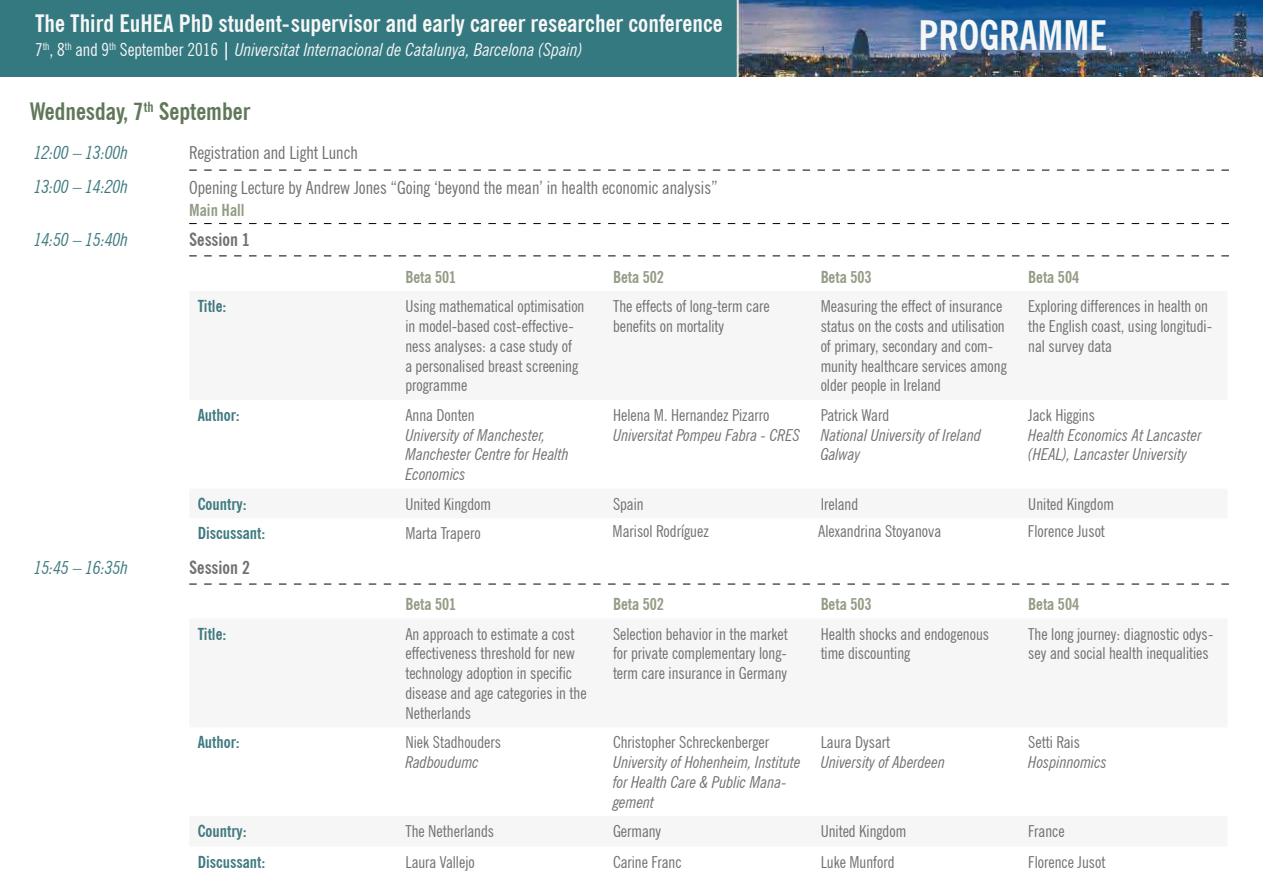
<style>
.page{position:relative;width:1263px;height:893px;background:#fff}
.page>*{position:absolute;margin:0;border:0;box-sizing:border-box;transform-origin:0 0}
.t1{font:700 condensed 40.5px "News Gothic BT";color:#f6f6f6}
.t2{font:700 condensed 24px "News Gothic BT";color:#f6f6f6}
.t3{font:700 condensed 24px "News Gothic BT";color:#607859}
.t4{font:condensed 18px "News Gothic BT";color:#707172}
.t5{font:italic condensed 18px "News Gothic BT";color:#f6f6f6}
.t6{font:italic condensed 18px "News Gothic BT";color:#3f7a80}
.t7{font:700 condensed 18px "News Gothic BT";color:#707172}
.t8{font:condensed 16.5px/19.8px "News Gothic BT";color:#707172}
.t9{font:italic condensed 16.5px/19.8px "News Gothic BT";color:#707172}
.t10{font:700 condensed 16.5px "News Gothic BT";color:#939c85}
.t11{font:700 condensed 16.5px "News Gothic BT";color:#3f7a80}
.s1{font-style:normal}
.s2{font-weight:700;font-style:normal}
</style>
<div class="page">
<img style="left:0;top:0;width:1263px;height:76px">
<svg style="left:189px;top:170px;width:1040px;height:1px"></svg>
<svg style="left:189px;top:223px;width:1040px;height:1px"></svg>
<svg style="left:189px;top:256px;width:1040px;height:1px"></svg>
<svg style="left:189px;top:584px;width:1040px;height:1px"></svg>
<h2 class="t2" style="left:35px;top:9px;width:689px">The Third EuHEA PhD student-supervisor and early career researcher conference</h2>
<p class="t5" style="left:35px;top:39px;width:549px"><span class="s1">7</span><sup>th</sup><span class="s1">, 8</span><sup>th</sup> <span class="s1">and 9</span><sup>th</sup> <span class="s1">September 2016</span> <span class="s2">|</span> Universitat Internacional de Catalunya, Barcelona (Spain)</p>
<h2 class="t3" style="left:30px;top:97px;width:222px">Wednesday, 7<sup>th</sup> September</h2>
<p class="t6" style="left:34px;top:142px;width:95px">12:00 – 13:00h</p>
<p class="t4" style="left:189px;top:142px;width:170px">Registration and Light Lunch</p>
<h1 class="t1" style="left:918px;top:11px;width:190px">PROGRAMME</h1>
<p class="t6" style="left:34px;top:176px;width:95px">13:00 – 14:20h</p>
<p class="t4" style="left:189px;top:177px;width:530px">Opening Lecture by Andrew Jones “Going ‘beyond the mean’ in health economic analysis”</p>
<p class="t10" style="left:189px;top:200px;width:57px">Main Hall</p>
<p class="t6" style="left:34px;top:229px;width:95px">14:50 – 15:40h</p>
<p class="t7" style="left:189px;top:228px;width:62px">Session 1</p>
<p class="t10" style="left:405px;top:267px;width:52px">Beta 501</p>
<p class="t10" style="left:613px;top:267px;width:52px">Beta 502</p>
<p class="t10" style="left:821px;top:267px;width:52px">Beta 503</p>
<p class="t10" style="left:1028px;top:267px;width:52px">Beta 504</p>
<p class="t11" style="left:198px;top:296px;width:30px">Title:</p>
<p class="t8" style="left:405px;top:296px;width:181px">Using mathematical optimisation in model-based cost-effective&shy;ness analyses: a case study of<br>a personalised breast screening programme</p>
<p class="t8" style="left:613px;top:296px;width:158px">The effects of long-term care benefits on mortality</p>
<p class="t8" style="left:821px;top:296px;width:188px">Measuring the effect of insurance status on the costs and utilisation of primary, secondary and com&shy;munity healthcare services among older people in Ireland</p>
<p class="t8" style="left:1028px;top:296px;width:185px">Exploring differences in health on the English coast, using longitudi&shy;nal survey data</p>
<p class="t11" style="left:198px;top:405px;width:44px">Author:</p>
<p class="t8" style="left:405px;top:405px;width:71px">Anna Donten</p>
<p class="t9" style="left:405px;top:425px;width:165px">University of Manchester,<br>Manchester Centre for Health<br>Economics</p>
<p class="t8" style="left:613px;top:405px;width:158px">Helena M. Hernandez Pizarro</p>
<p class="t9" style="left:613px;top:425px;width:188px">Universitat Pompeu Fabra - CRES</p>
<p class="t8" style="left:821px;top:405px;width:70px">Patrick Ward</p>
<p class="t9" style="left:821px;top:425px;width:162px">National University of Ireland<br>Galway</p>
<p class="t8" style="left:1028px;top:405px;width:68px">Jack Higgins</p>
<p class="t9" style="left:1028px;top:425px;width:175px">Health Economics At Lancaster (HEAL), Lancaster University</p>
<p class="t11" style="left:198px;top:494px;width:51px">Country:</p>
<p class="t8" style="left:405px;top:494px;width:87px">United Kingdom</p>
<p class="t8" style="left:613px;top:494px;width:32px">Spain</p>
<p class="t8" style="left:821px;top:494px;width:39px">Ireland</p>
<p class="t8" style="left:1028px;top:494px;width:87px">United Kingdom</p>
<p class="t11" style="left:198px;top:523px;width:69px">Discussant:</p>
<p class="t8" style="left:405px;top:523px;width:77px">Marta Trapero</p>
<p class="t8" style="left:613px;top:521px;width:98px">Marisol Rodríguez</p>
<p class="t8" style="left:818px;top:521px;width:124px">Alexandrina Stoyanova</p>
<p class="t8" style="left:1028px;top:521px;width:78px">Florence Jusot</p>
<p class="t6" style="left:34px;top:557px;width:95px">15:45 – 16:35h</p>
<p class="t7" style="left:189px;top:556px;width:62px">Session 2</p>
<p class="t10" style="left:405px;top:594px;width:52px">Beta 501</p>
<p class="t10" style="left:613px;top:594px;width:52px">Beta 502</p>
<p class="t10" style="left:821px;top:594px;width:52px">Beta 503</p>
<p class="t10" style="left:1028px;top:594px;width:52px">Beta 504</p>
<p class="t11" style="left:198px;top:623px;width:30px">Title:</p>
<p class="t8" style="left:405px;top:624px;width:183px">An approach to estimate a cost effectiveness threshold for new technology adoption in specific disease and age categories in the<br>Netherlands</p>
<p class="t8" style="left:613px;top:624px;width:176px;text-align:justify">Selection behavior in the market for private complementary long&shy;term care insurance in Germany</p>
<p class="t8" style="left:821px;top:624px;width:170px">Health shocks and endogenous time discounting</p>
<p class="t8" style="left:1028px;top:624px;width:187px">The long journey: diagnostic odys&shy;sey and social health inequalities</p>
<p class="t11" style="left:198px;top:732px;width:44px">Author:</p>
<p class="t8" style="left:405px;top:732px;width:97px">Niek Stadhouders</p>
<p class="t9" style="left:405px;top:752px;width:75px">Radboudumc</p>
<p class="t8" style="left:613px;top:732px;width:158px">Christopher Schreckenberger</p>
<p class="t9" style="left:613px;top:752px;width:189px">University of Hohenheim, Institute for Health Care &amp; Public Mana&shy;gement</p>
<p class="t8" style="left:1028px;top:732px;width:53px">Setti Rais</p>
<p class="t9" style="left:1028px;top:752px;width:80px">Hospinnomics</p>
<p class="t8" style="left:821px;top:732px;width:71px">Laura Dysart</p>
<p class="t9" style="left:821px;top:752px;width:126px">University of Aberdeen</p>
<p class="t11" style="left:198px;top:821px;width:51px">Country:</p>
<p class="t8" style="left:405px;top:821px;width:90px">The Netherlands</p>
<p class="t8" style="left:613px;top:821px;width:50px">Germany</p>
<p class="t8" style="left:821px;top:821px;width:87px">United Kingdom</p>
<p class="t8" style="left:1028px;top:821px;width:38px">France</p>
<p class="t11" style="left:198px;top:852px;width:69px">Discussant:</p>
<p class="t8" style="left:405px;top:852px;width:71px">Laura Vallejo</p>
<p class="t8" style="left:613px;top:852px;width:70px">Carine Franc</p>
<p class="t8" style="left:821px;top:852px;width:75px">Luke Munford</p>
<p class="t8" style="left:1028px;top:852px;width:78px">Florence Jusot</p>
</div>
